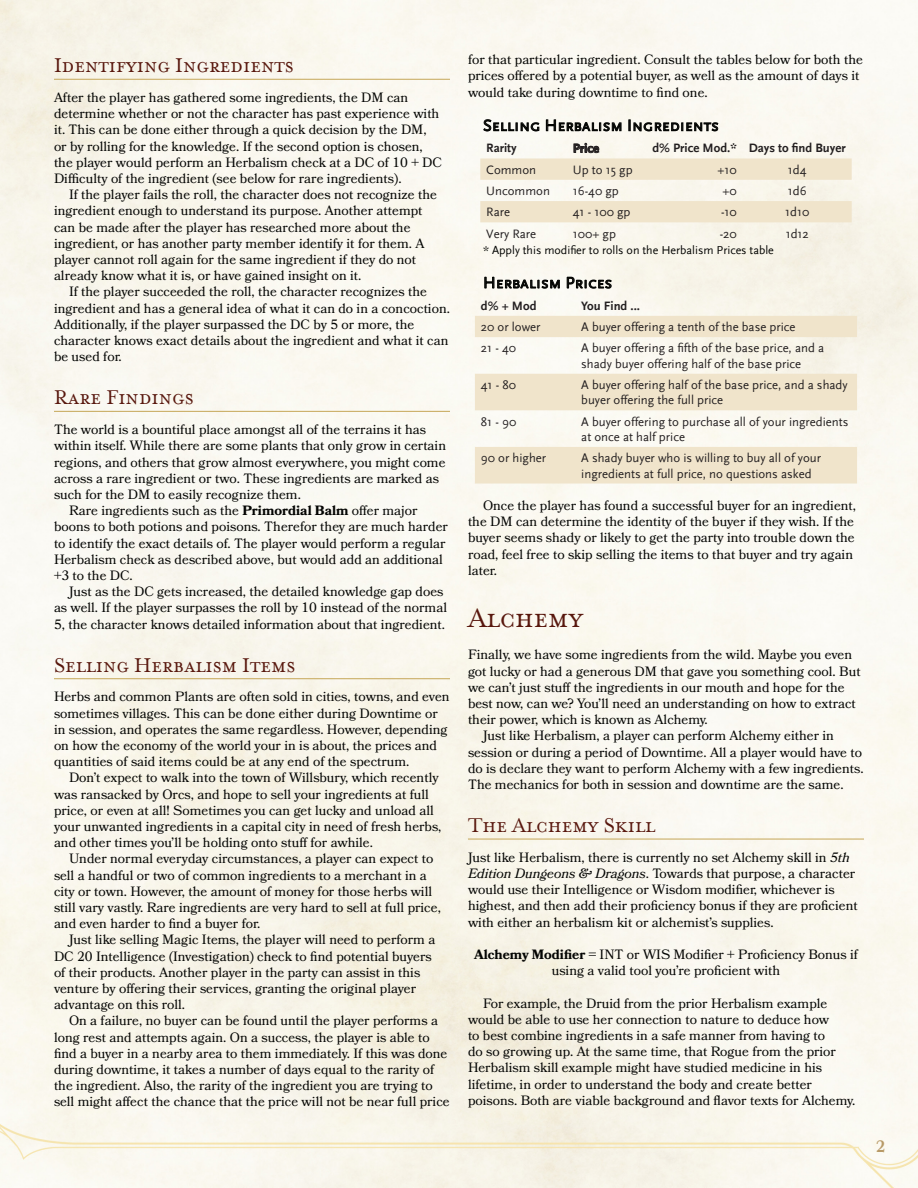
<style>
.page{position:relative;width:918px;height:1188px;background:#fff}
.page>*{position:absolute;margin:0;border:0;box-sizing:border-box;transform-origin:0 0}
.t1{font:30px "Mrs Eaves Small Caps";color:#58170d}
.t2{font:22.5px "Mrs Eaves Small Caps";color:#58170d}
.t3{font:16.5px "Scala Sans Caps";color:#040503}
.t4{font:600 16.5px "Bookmania";color:#b89a67}
.t5{font:13.5px/16.2px "Bookmania";color:#040503}
.t6{font:12.75px/15.3px "Scala Sans";color:#231f20}
.t7{font:700 12.75px "Scala Sans Web W03";color:#231f20}
.t8{font:12px "Scala Sans";color:#040503}
.s1{font-weight:700}
.s2{font-style:italic}
</style>
<div class="page">
<img style="left:0;top:0;width:918px;height:1188px">
<hr style="left:54px;top:79px;width:396px;height:1px;background:#cbaf68">
<hr style="left:54px;top:411px;width:396px;height:1px;background:#cbaf68">
<hr style="left:54px;top:678px;width:396px;height:1px;background:#cbaf68">
<svg style="left:483px;top:119px;width:57px;height:13px"></svg>
<svg style="left:546px;top:119px;width:76px;height:13px"></svg>
<svg style="left:629px;top:120px;width:90px;height:12px"></svg>
<div style="left:480px;top:201px;width:372px;height:21px;background:#f0e4cb"></div>
<svg style="left:480px;top:143px;width:372px;height:37px"></svg>
<svg style="left:484px;top:276px;width:76px;height:13px"></svg>
<svg style="left:566px;top:276px;width:46px;height:13px"></svg>
<svg style="left:475px;top:316px;width:382px;height:168px;fill:#f0e4cb"></svg>
<hr style="left:468px;top:838px;width:396px;height:2px;background:#cbaf68">
<p class="t2" style="left:54px;top:54px;width:241px">Identifying Ingredients</p>
<p class="t5" style="left:54px;top:89px;width:390px">After the player has gathered some ingredients, the DM can determine whether or not the character has past experience with it. This can be done either through a quick decision by the DM, or by rolling for the knowledge. If the second option is chosen, the player would perform an Herbalism check at a DC of 10 + DC Difficulty of the ingredient (see below for rare ingredients).</p>
<p class="t5" style="left:54px;top:186px;width:384px;text-indent:15px">If the player fails the roll, the character does not recognize the ingredient enough to understand its purpose. Another attempt can be made after the player has researched more about the ingredient, or has another party member identify it for them. A player cannot roll again for the same ingredient if they do not already know what it is, or have gained insight on it.</p>
<p class="t5" style="left:54px;top:284px;width:397px;text-indent:15px">If the player succeeded the roll, the character recognizes the ingredient and has a general idea of what it can do in a concoction.<br>Additionally, if the player surpassed the DC by 5 or more, the character knows exact details about the ingredient and what it can be used for.</p>
<p class="t2" style="left:54px;top:386px;width:141px">Rare Findings</p>
<p class="t5" style="left:54px;top:421px;width:394px">The world is a bountiful place amongst all of the terrains it has within itself. While there are some plants that only grow in certain regions, and others that grow almost everywhere, you might come across a rare ingredient or two. These ingredients are marked as such for the DM to easily recognize them.</p>
<p class="t5" style="left:54px;top:502px;width:396px;text-indent:15px">Rare ingredients such as the <span class="s1">Primordial Balm</span> offer major boons to both potions and poisons. Therefor they are much harder to identify the exact details of. The player would perform a regular Herbalism check as described above, but would add an additional +3 to the DC.</p>
<p class="t5" style="left:54px;top:583px;width:395px;text-indent:15px">Just as the DC gets increased, the detailed knowledge gap does as well. If the player surpasses the roll by 10 instead of the normal<br>5, the character knows detailed information about that ingredient.</p>
<p class="t2" style="left:54px;top:653px;width:243px">Selling Herbalism Items</p>
<p class="t5" style="left:54px;top:689px;width:397px">Herbs and common Plants are often sold in cities, towns, and even sometimes villages. This can be done either during Downtime or in session, and operates the same regardless. However, depending on how the economy of the world your in is about, the prices and quantities of said items could be at any end of the spectrum.</p>
<p class="t5" style="left:54px;top:770px;width:389px;text-indent:15px">Don’t expect to walk into the town of Willsbury, which recently was ransacked by Orcs, and hope to sell your ingredients at full price, or even at all! Sometimes you can get lucky and unload all your unwanted ingredients in a capital city in need of fresh herbs, and other times you’ll be holding onto stuff for awhile.</p>
<p class="t5" style="left:54px;top:851px;width:388px;text-indent:15px">Under normal everyday circumstances, a player can expect to sell a handful or two of common ingredients to a merchant in a city or town. However, the amount of money for those herbs will still vary vastly. Rare ingredients are very hard to sell at full price, and even harder to find a buyer for.</p>
<p class="t5" style="left:54px;top:932px;width:383px;text-indent:15px">Just like selling Magic Items, the player will need to perform a DC 20 Intelligence (Investigation) check to find potential buyers of their products. Another player in the party can assist in this venture by offering their services, granting the original player advantage on this roll.</p>
<p class="t5" style="left:54px;top:1013px;width:397px;text-indent:15px">On a failure, no buyer can be found until the player performs a long rest and attempts again. On a success, the player is able to find a buyer in a nearby area to them immediately. If this was done during downtime, it takes a number of days equal to the rarity of the ingredient. Also, the rarity of the ingredient you are trying to sell might affect the chance that the price will not be near full price</p>
<p class="t5" style="left:468px;top:51px;width:396px">for that particular ingredient. Consult the tables below for both the prices offered by a potential buyer, as well as the amount of days it would take during downtime to find one.</p>
<p class="t3" style="left:483px;top:116px;width:237px">Selling Herbalism Ingredients</p>
<p class="t7" style="left:486px;top:141px;width:32px">Rarity</p>
<p class="t7" style="left:573px;top:141px;width:28px">Price</p>
<p class="t7" style="left:652px;top:141px;width:86px">d% Price Mod.*</p>
<p class="t7" style="left:749px;top:141px;width:98px">Days to find Buyer</p>
<p class="t6" style="left:486px;top:162px;width:51px">Common</p>
<p class="t6" style="left:573px;top:162px;width:61px">Up to 15 gp</p>
<p class="t6" style="left:718px;top:162px;width:21px">+10</p>
<p class="t6" style="left:788px;top:162px;width:20px">1d4</p>
<p class="t6" style="left:486px;top:184px;width:65px">Uncommon</p>
<p class="t6" style="left:573px;top:184px;width:47px">16-40 gp</p>
<p class="t6" style="left:723px;top:184px;width:16px">+0</p>
<p class="t6" style="left:788px;top:184px;width:20px">1d6</p>
<p class="t6" style="left:486px;top:205px;width:25px">Rare</p>
<p class="t6" style="left:573px;top:205px;width:59px">41 - 100 gp</p>
<p class="t6" style="left:721px;top:205px;width:17px">-10</p>
<p class="t6" style="left:785px;top:205px;width:26px">1d10</p>
<p class="t6" style="left:486px;top:226px;width:51px">Very Rare</p>
<p class="t6" style="left:573px;top:226px;width:45px">100+ gp</p>
<p class="t6" style="left:720px;top:226px;width:19px">-20</p>
<p class="t6" style="left:786px;top:226px;width:25px">1d12</p>
<p class="t8" style="left:483px;top:243px;width:292px">* Apply this modifier to rolls on the Herbalism Prices table</p>
<p class="t3" style="left:483px;top:274px;width:131px">Herbalism Prices</p>
<p class="t7" style="left:481px;top:299px;width:57px">d% + Mod</p>
<p class="t7" style="left:581px;top:299px;width:60px">You Find ...</p>
<p class="t6" style="left:481px;top:320px;width:61px">20 or lower</p>
<p class="t6" style="left:581px;top:320px;width:216px">A buyer offering a tenth of the base price</p>
<p class="t6" style="left:481px;top:341px;width:37px">21 - 40</p>
<p class="t6" style="left:581px;top:341px;width:244px">A buyer offering a fifth of the base price, and a shady buyer offering half of the base price</p>
<p class="t6" style="left:481px;top:377px;width:37px">41 - 80</p>
<p class="t6" style="left:581px;top:377px;width:268px">A buyer offering half of the base price, and a shady buyer offering the full price</p>
<p class="t6" style="left:481px;top:414px;width:37px">81 - 90</p>
<p class="t6" style="left:581px;top:414px;width:269px">A buyer offering to purchase all of your ingredients at once at half price</p>
<p class="t6" style="left:481px;top:451px;width:67px">90 or higher</p>
<p class="t6" style="left:581px;top:451px;width:241px">A shady buyer who is willing to buy all of your ingredients at full price, no questions asked</p>
<p class="t5" style="left:468px;top:497px;width:390px;text-indent:15px">Once the player has found a successful buyer for an ingredient, the DM can determine the identity of the buyer if they wish. If the buyer seems shady or likely to get the party into trouble down the road, feel free to skip selling the items to that buyer and try again later.</p>
<p class="t1" style="left:468px;top:602px;width:116px">Alchemy</p>
<p class="t5" style="left:468px;top:647px;width:394px">Finally, we have some ingredients from the wild. Maybe you even got lucky or had a generous DM that gave you something cool. But we can’t just stuff the ingredients in our mouth and hope for the best now, can we? You’ll need an understanding on how to extract their power, which is known as Alchemy.</p>
<p class="t5" style="left:468px;top:728px;width:397px;text-indent:15px">Just like Herbalism, a player can perform Alchemy either in session or during a period of Downtime. All a player would have to do is declare they want to perform Alchemy with a few ingredients.<br>The mechanics for both in session and downtime are the same.</p>
<p class="t2" style="left:468px;top:814px;width:188px">The Alchemy Skill</p>
<p class="t5" style="left:468px;top:849px;width:391px">Just like Herbalism, there is currently no set Alchemy skill in <span class="s2">5th Edition Dungeons &amp; Dragons</span>. Towards that purpose, a character would use their Intelligence or Wisdom modifier, whichever is highest, and then add their proficiency bonus if they are proficient with either an herbalism kit or alchemist’s supplies.</p>
<p class="t5" style="left:474px;top:946px;width:385px;text-align:center"><span class="s1">Alchemy Modifier</span> = INT or WIS Modifier + Proficiency Bonus if using a valid tool you’re proficient with</p>
<p class="t5" style="left:468px;top:995px;width:389px;text-indent:15px">For example, the Druid from the prior Herbalism example would be able to use her connection to nature to deduce how<br>to best combine ingredients in a safe manner from having to<br>do so growing up. At the same time, that Rogue from the prior Herbalism skill example might have studied medicine in his lifetime, in order to understand the body and create better poisons. Both are viable background and flavor texts for Alchemy.</p>
<p class="t4" style="left:876px;top:1137px;width:11px">2</p>
</div>
